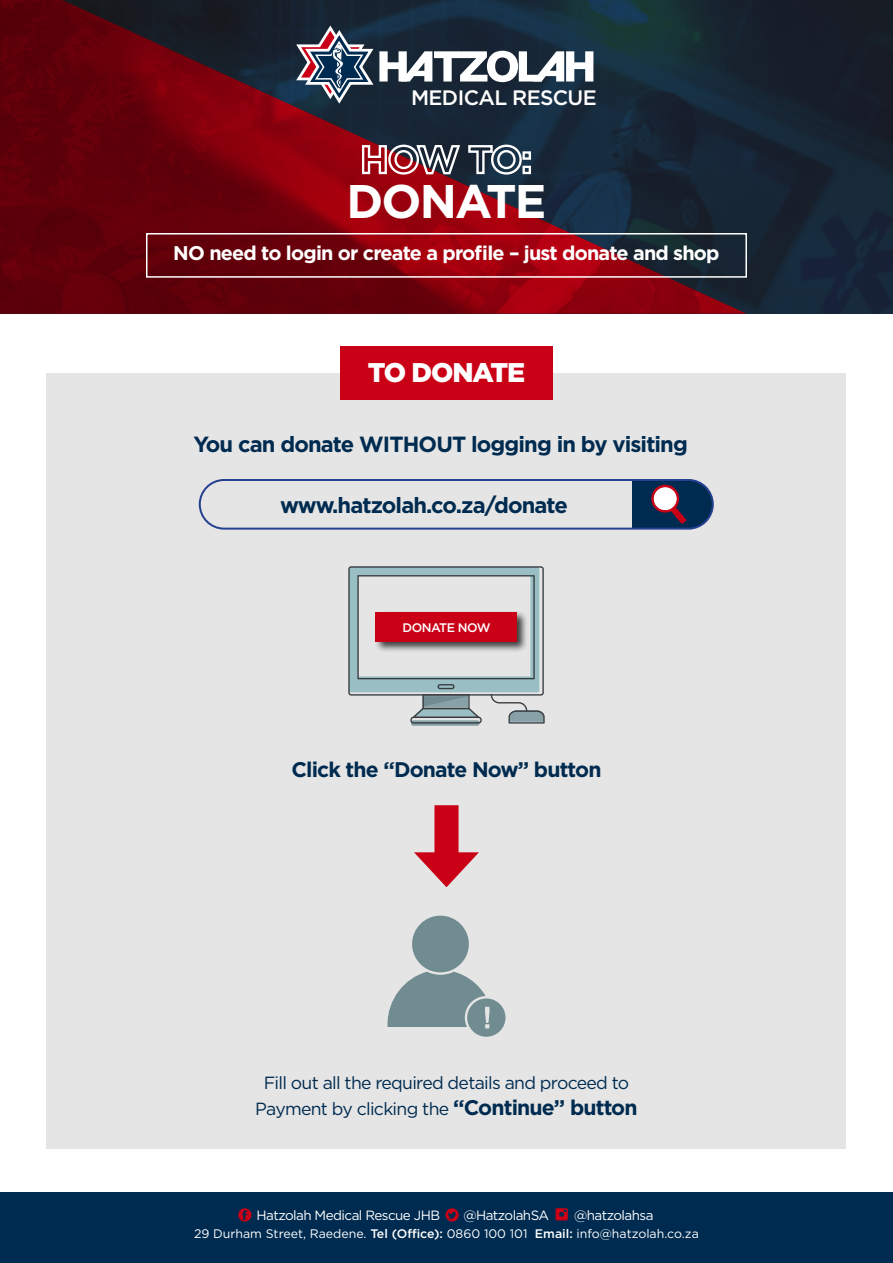
<style>
.page{position:relative;width:893px;height:1263px;background:#fff}
.page>*{position:absolute;margin:0;border:0;box-sizing:border-box;transform-origin:0 0}
.t1{font:700 47.1px "Gotham";letter-spacing:-.04em;color:#fff}
.t2{font:900 27px "Gotham";letter-spacing:-.04em;color:#fff}
.t3{font:700 21.9px "Gotham";letter-spacing:-.04em;color:#002b50}
.t4{font:700 21.15px "Gotham";letter-spacing:-.04em;color:#002b50}
.t5{font:500 20.85px "Gotham";letter-spacing:-.03em;color:#fff}
.t6{font:700 19.8px "Gotham";letter-spacing:-.04em;color:#fff}
.t7{font:17.55px/25.5px "Gotham";letter-spacing:-.04em;color:#002b50;text-align:center}
.t8{font:13.5px "Gotham";letter-spacing:-.04em;color:#fff}
.t9{font:12.45px "Gotham";color:#fff}
.t10{font:500 12.45px "Gotham";letter-spacing:-.04em;color:#fff}
.s1{font-weight:700;font-size:21.15px}
.s2{font-weight:500}
</style>
<div class="page">
<div style="left:0;top:0;width:893px;height:314px;background:linear-gradient(to bottom,#171d27,#17283b)"></div>
<svg style="left:0;top:0;width:746px;height:314px;background:#500f1c"></svg>
<div style="left:47px;top:373px;width:799px;height:775px;background:#e5e5e5"></div>
<div style="left:632px;top:480px;width:81px;height:49px;background:#002b50"></div>
<div style="left:199px;top:479px;width:515px;height:51px;border:2px solid #25408f;border-radius:24px"></div>
<div style="left:340px;top:346px;width:213px;height:54px;background:#ca0016"></div>
<svg style="left:294px;top:24px;width:299px;height:82px"></svg>
<svg style="left:361px;top:143px;width:171px;height:33px"></svg>
<div style="left:434px;top:805px;width:24px;height:60px;background:#ca0016"></div>
<svg style="left:414px;top:852px;width:65px;height:35px"></svg>
<div style="left:146px;top:233px;width:601px;height:45px;border:2px solid #fff"></div>
<svg style="left:651px;top:484px;width:35px;height:40px"></svg>
<svg style="left:387px;top:916px;width:118px;height:121px"></svg>
<div style="left:411px;top:720px;width:69px;height:6px;background:#87a1a6;border-radius:2px"></div>
<svg style="left:348px;top:566px;width:197px;height:158px"></svg>
<div style="left:374px;top:611px;width:154px;height:42px;background:#000;opacity:.75"></div>
<div style="left:376px;top:613px;width:141px;height:29px;background:#ca0016"></div>
<div style="left:0;top:1192px;width:893px;height:71px;background:#002b50"></div>
<svg style="left:238px;top:1208px;width:13px;height:13px"></svg>
<svg style="left:445px;top:1208px;width:14px;height:13px"></svg>
<svg style="left:556px;top:1208px;width:12px;height:12px"></svg>
<p class="t5" style="left:411px;top:84px;width:187px">MEDICAL RESCUE</p>
<h1 class="t1" style="left:346px;top:170px;width:201px">DONATE</h1>
<p class="t6" style="left:173px;top:240px;width:548px">NO need to login or create a profile – just donate and shop</p>
<h2 class="t2" style="left:368px;top:354px;width:159px">TO DONATE</h2>
<p class="t3" style="left:193px;top:430px;width:496px">You can donate WITHOUT logging in by visiting</p>
<p class="t3" style="left:280px;top:491px;width:289px">www.hatzolah.co.za/donate</p>
<p class="t10" style="left:402px;top:620px;width:90px">DONATE NOW</p>
<p class="t4" style="left:291px;top:755px;width:312px">Click the “Donate Now” button</p>
<p class="t7" style="left:255px;top:1070px;width:384px">Fill out all the required details and proceed to<br>Payment by clicking the <span class="s1">“Continue” button</span></p>
<p class="t8" style="left:257px;top:1207px;width:185px">Hatzolah Medical Rescue JHB</p>
<p class="t8" style="left:463px;top:1207px;width:87px">@HatzolahSA</p>
<p class="t8" style="left:574px;top:1207px;width:81px">@hatzolahsa</p>
<p class="t9" style="left:194px;top:1225px;width:506px">29 Durham Street, Raedene. <span class="s2">Tel (Office):</span> 0860 100 101 <span class="s2">Email:</span> info@hatzolah.co.za</p>
</div>
